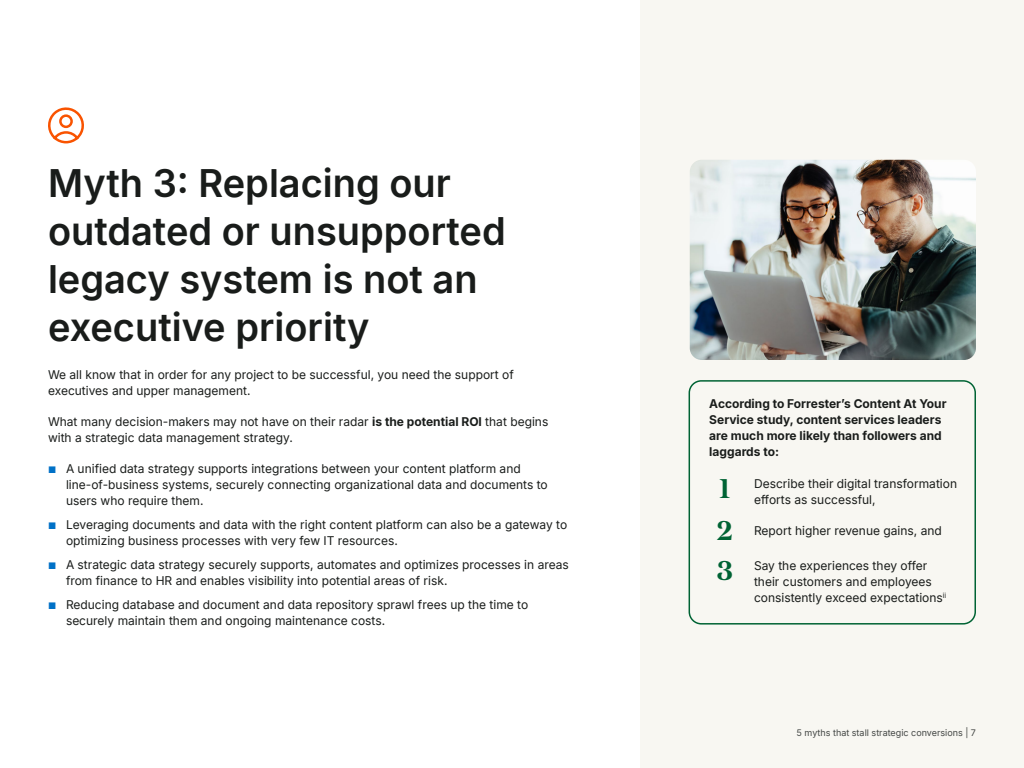
<style>
.page{position:relative;width:1024px;height:768px;background:#fff}
.page>*{position:absolute;margin:0;border:0;box-sizing:border-box;transform-origin:0 0}
.t1{font:600 38px/48px "Inter";color:#191c1a}
.t2{font:700 27px/41.8px "Domaine Text";color:#006334}
.t3{font:12px/16px "Inter";color:#191c1a}
.t4{font:700 12px/16px "Inter";color:#191c1a}
.t5{font:9px "Inter";color:#444745}
.s1{font-weight:700}
.s2{font-size:9px;color:#0071c7}
</style>
<div class="page">
<div style="left:640px;top:0;width:384px;height:768px;background:#f8f7f2"></div>
<img style="left:690px;top:160px;width:286px;height:200px">
<svg style="left:48px;top:107px;width:36px;height:37px"></svg>
<div style="left:689px;top:380px;width:287px;height:245px;border:2px solid #006334;border-radius:12px"></div>
<h1 class="t1" style="left:48px;top:158px;width:459px">Myth 3: Replacing our outdated or unsupported legacy system is not an executive priority</h1>
<p class="t3" style="left:48px;top:366px;width:467px">We all know that in order for any project to be successful, you need the support of executives and upper management.</p>
<p class="t3" style="left:48px;top:413px;width:502px">What many decision-makers may not have on their radar <span class="s1">is the potential ROI</span> that begins with a strategic data management strategy.</p>
<p class="t3" style="left:66px;top:460px;width:483px;text-indent:-18px"><span class="s2">■</span> A unified data strategy supports integrations between your content platform and line-of-business systems, securely connecting organizational data and documents to users who require them.</p>
<p class="t3" style="left:66px;top:516px;width:503px;text-indent:-18px"><span class="s2">■</span> Leveraging documents and data with the right content platform can also be a gateway to optimizing business processes with very few IT resources.</p>
<p class="t3" style="left:66px;top:556px;width:504px;text-indent:-18px"><span class="s2">■</span> A strategic data strategy securely supports, automates and optimizes processes in areas from finance to HR and enables visibility into potential areas of risk.</p>
<p class="t3" style="left:66px;top:596px;width:464px;text-indent:-18px"><span class="s2">■</span> Reducing database and document and data repository sprawl frees up the time to securely maintain them and ongoing maintenance costs.</p>
<p class="t4" style="left:709px;top:395px;width:239px">According to Forrester’s Content At Your Service study, content services leaders are much more likely than followers and laggards to:</p>
<p class="t3" style="left:754px;top:475px;width:205px">Describe their digital transformation efforts as successful,</p>
<h2 class="t2" style="left:717px;top:467px;width:18px">1<br>2</h2>
<p class="t3" style="left:754px;top:522px;width:189px">Report higher revenue gains, and</p>
<h2 class="t2" style="left:716px;top:549px;width:18px">3</h2>
<p class="t3" style="left:754px;top:557px;width:194px">Say the experiences they offer their customers and employees consistently exceed expectations<sup>ii</sup></p>
<p class="t5" style="left:797px;top:726px;width:181px">5 myths that stall strategic conversions | 7</p>
</div>
